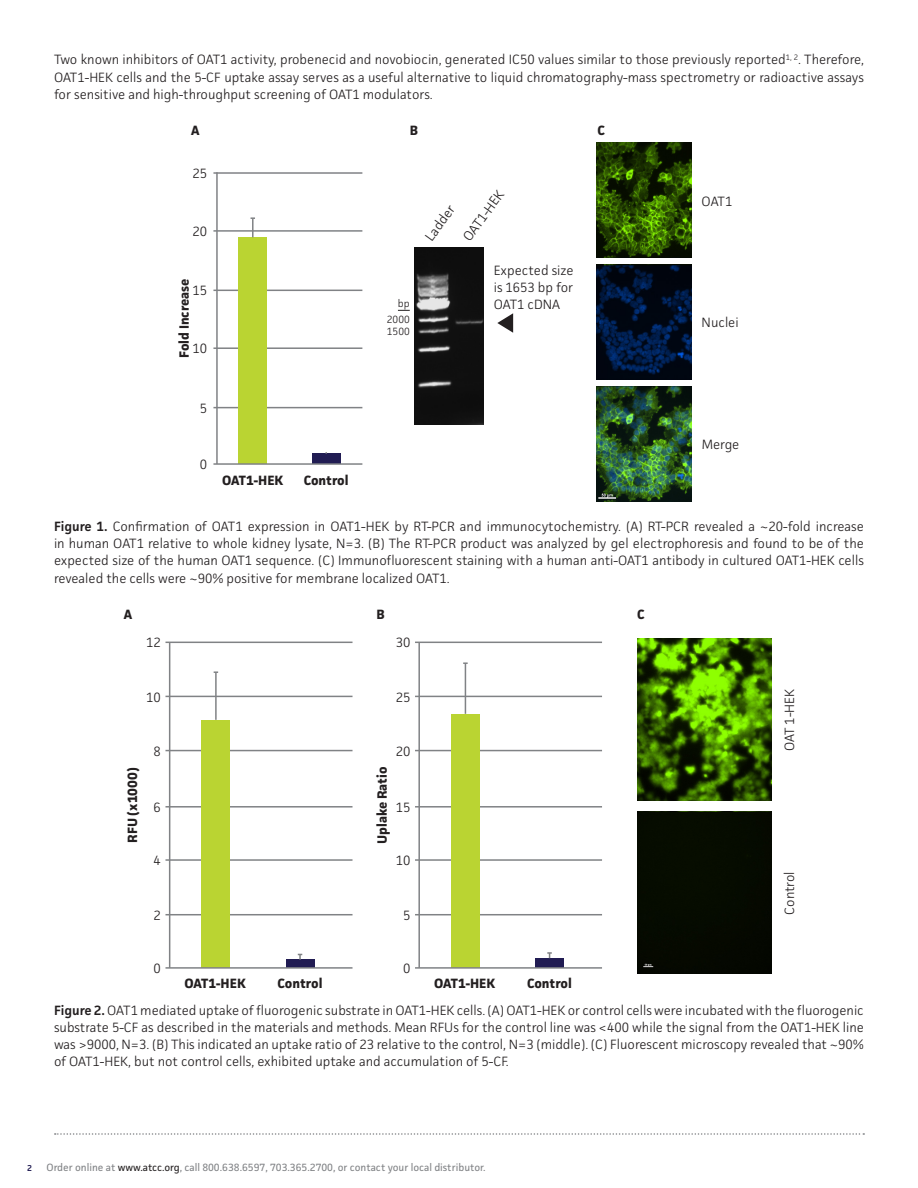
<style>
.page{position:relative;width:918px;height:1188px;background:#fff}
.page>*{position:absolute;margin:0;border:0;box-sizing:border-box;transform-origin:0 0}
.t1{font:300 13.5px/17.2px "Facit";color:#231f20;text-align:justify}
.t2{font:700 13.5px "Facit";color:#231f20}
.t3{font:10.5px "Facit";color:#808285}
.t4{font:300 10.5px/15.6px "Facit";color:#231f20;text-align:right}
.Page_Number{font:600 8.7px "Facit";color:#211c53}
.s1{font-weight:600}
.s2{color:#231f20}
</style>
<div class="page">
<svg style="left:55px;top:1133px;width:809px;height:2px"></svg>
<hr style="left:213px;top:172px;width:149px;height:2px;background:#808285">
<hr style="left:213px;top:230px;width:149px;height:2px;background:#808285">
<hr style="left:213px;top:290px;width:149px;height:1px;background:#808285">
<hr style="left:213px;top:347px;width:149px;height:2px;background:#808285">
<hr style="left:213px;top:407px;width:149px;height:1px;background:#808285">
<hr style="left:216px;top:172px;width:2px;height:292px;background:#808285">
<div style="left:239px;top:237px;width:28px;height:227px;background:#bad432"></div>
<div style="left:312px;top:454px;width:28px;height:10px;background:#211c53"></div>
<svg style="left:251px;top:217px;width:4px;height:20px"></svg>
<svg style="left:398px;top:310px;width:12px;height:1px"></svg>
<img style="left:597px;top:386px;width:95px;height:115px">
<img style="left:597px;top:265px;width:95px;height:115px">
<img style="left:597px;top:143px;width:95px;height:115px">
<img style="left:414px;top:248px;width:70px;height:176px">
<svg style="left:497px;top:313px;width:16px;height:20px"></svg>
<hr style="left:213px;top:463px;width:149px;height:2px;background:#808285">
<img style="left:637px;top:639px;width:135px;height:162px">
<div style="left:637px;top:812px;width:135px;height:162px;background:#060b00"></div>
<hr style="left:165px;top:642px;width:188px;height:1px;background:#808285">
<hr style="left:415px;top:642px;width:187px;height:1px;background:#808285">
<hr style="left:165px;top:696px;width:188px;height:1px;background:#808285">
<hr style="left:415px;top:696px;width:187px;height:1px;background:#808285">
<hr style="left:165px;top:750px;width:188px;height:1px;background:#808285">
<hr style="left:415px;top:750px;width:187px;height:1px;background:#808285">
<hr style="left:165px;top:859px;width:188px;height:2px;background:#808285">
<hr style="left:415px;top:859px;width:187px;height:2px;background:#808285">
<hr style="left:165px;top:914px;width:188px;height:1px;background:#808285">
<hr style="left:415px;top:914px;width:187px;height:1px;background:#808285">
<hr style="left:165px;top:806px;width:188px;height:2px;background:#808285">
<hr style="left:415px;top:806px;width:187px;height:2px;background:#808285">
<div style="left:202px;top:720px;width:28px;height:247px;background:#bad432"></div>
<div style="left:451px;top:714px;width:29px;height:253px;background:#bad432"></div>
<div style="left:286px;top:960px;width:28px;height:8px;background:#211c53"></div>
<div style="left:535px;top:958px;width:29px;height:10px;background:#211c53"></div>
<hr style="left:215px;top:672px;width:2px;height:48px;background:#808285">
<hr style="left:465px;top:663px;width:1px;height:51px;background:#808285">
<svg style="left:298px;top:954px;width:4px;height:6px"></svg>
<svg style="left:547px;top:952px;width:5px;height:6px"></svg>
<hr style="left:169px;top:642px;width:1px;height:326px;background:#808285">
<hr style="left:418px;top:642px;width:2px;height:326px;background:#808285">
<hr style="left:165px;top:967px;width:188px;height:2px;background:#808285">
<hr style="left:415px;top:967px;width:187px;height:2px;background:#808285">
<p class="t1" style="left:54px;top:51px;width:812px">Two known inhibitors of OAT1 activity, probenecid and novobiocin, generated IC50 values similar to those previously reported<sup>1,</sup> <sup>2</sup>. Therefore, OAT1-HEK cells and the 5-CF uptake assay serves as a useful alternative to liquid chromatography-mass spectrometry or radioactive assays for sensitive and high-throughput screening of OAT1 modulators.</p>
<p class="t2" style="left:191px;top:122px;width:10px">A</p>
<p class="t2" style="left:410px;top:122px;width:10px">B</p>
<p class="t2" style="left:598px;top:122px;width:9px">C</p>
<p class="t1" style="left:192px;top:165px;width:16px">25</p>
<p class="t1" style="left:192px;top:223px;width:16px">20</p>
<p class="t2" style="left:176px;top:358px;width:81px;rotate:-90deg">Fold Increase</p>
<p class="t1" style="left:192px;top:282px;width:16px">15</p>
<p class="t1" style="left:192px;top:340px;width:16px">10</p>
<p class="t1" style="left:200px;top:399px;width:9px">5</p>
<p class="t1" style="left:200px;top:456px;width:9px">0</p>
<p class="t2" style="left:222px;top:472px;width:63px">OAT1-HEK</p>
<p class="t2" style="left:304px;top:472px;width:46px">Control</p>
<p class="t4" style="left:387px;top:296px;width:24px">bp<br>2000</p>
<p class="t4" style="left:387px;top:324px;width:24px">1500</p>
<p class="t1" style="left:459px;top:234px;width:61px;rotate:-54deg">OAT1-HEK</p>
<p class="t1" style="left:421px;top:234px;width:42px;rotate:-54deg">Ladder</p>
<p class="t1" style="left:494px;top:261px;width:81px">Expected size is 1653 bp for OAT1 cDNA</p>
<p class="t1" style="left:702px;top:192px;width:32px">OAT1</p>
<p class="t1" style="left:702px;top:314px;width:39px">Nuclei</p>
<p class="t1" style="left:702px;top:435px;width:39px">Merge</p>
<p class="t1" style="left:54px;top:517px;width:812px"><span class="s1">Figure 1.</span> Confirmation of OAT1 expression in OAT1-HEK by RT-PCR and immunocytochemistry. (A) RT-PCR revealed a ~20-fold increase in human OAT1 relative to whole kidney lysate, N=3. (B) The RT-PCR product was analyzed by gel electrophoresis and found to be of the expected size of the human OAT1 sequence. (C) Immunofluorescent staining with a human anti-OAT1 antibody in cultured OAT1-HEK cells revealed the cells were ~90% positive for membrane localized OAT1.</p>
<p class="t2" style="left:124px;top:606px;width:10px">A</p>
<p class="t2" style="left:377px;top:606px;width:10px">B</p>
<p class="t2" style="left:637px;top:606px;width:9px">C</p>
<p class="t1" style="left:146px;top:634px;width:16px">12</p>
<p class="t1" style="left:396px;top:634px;width:16px">30</p>
<p class="t1" style="left:146px;top:688px;width:16px">10</p>
<p class="t1" style="left:396px;top:688px;width:16px">25</p>
<p class="t1" style="left:154px;top:742px;width:9px">8</p>
<p class="t1" style="left:396px;top:742px;width:16px">20</p>
<p class="t2" style="left:124px;top:843px;width:77px;rotate:-90deg">RFU (x1000)</p>
<p class="t2" style="left:374px;top:844px;width:79px;rotate:-90deg">Uplake Ratio</p>
<p class="t1" style="left:154px;top:798px;width:9px">6</p>
<p class="t1" style="left:396px;top:798px;width:16px">15</p>
<p class="t1" style="left:154px;top:852px;width:9px">4</p>
<p class="t1" style="left:396px;top:852px;width:16px">10</p>
<p class="t1" style="left:154px;top:906px;width:9px">2</p>
<p class="t1" style="left:403px;top:906px;width:9px">5</p>
<p class="t1" style="left:154px;top:960px;width:9px">0</p>
<p class="t1" style="left:403px;top:960px;width:9px">0</p>
<p class="t2" style="left:278px;top:975px;width:46px">Control</p>
<p class="t2" style="left:527px;top:975px;width:46px">Control</p>
<p class="t2" style="left:185px;top:975px;width:63px">OAT1-HEK</p>
<p class="t2" style="left:434px;top:975px;width:63px">OAT1-HEK</p>
<p class="t1" style="left:781px;top:751px;width:64px;rotate:-90deg">OAT 1-HEK</p>
<p class="t1" style="left:781px;top:915px;width:45px;rotate:-90deg">Control</p>
<p class="t1" style="left:54px;top:1001px;width:811px"><span class="s1">Figure 2.</span> OAT1 mediated uptake of fluorogenic substrate in OAT1-HEK cells. (A) OAT1-HEK or control cells were incubated with the fluorogenic substrate 5-CF as described in the materials and methods. Mean RFUs for the control line was &lt;400 while the signal from the OAT1-HEK line was &gt;9000, N=3. (B) This indicated an uptake ratio of 23 relative to the control, N=3 (middle). (C) Fluorescent microscopy revealed that ~90% of OAT1-HEK, but not control cells, exhibited uptake and accumulation of 5-CF.</p>
<p class="Page_Number" style="left:27px;top:1163px;width:6px">2</p>
<p class="t3" style="left:47px;top:1161px;width:441px">Order online at <span class="s2">www.atcc.org</span>, call 800.638.6597, 703.365.2700, or contact your local distributor.</p>
</div>
